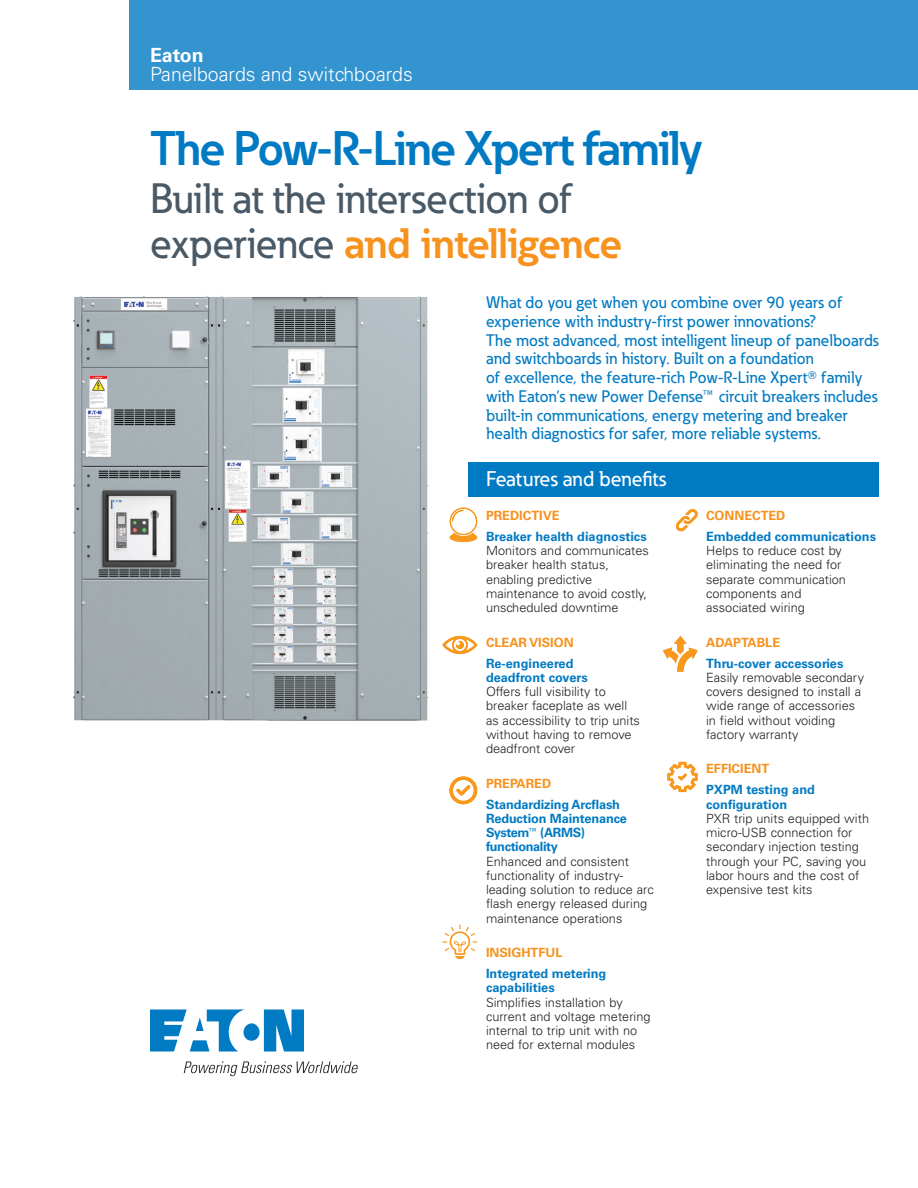
<style>
.page{position:relative;width:918px;height:1188px;background:#fff}
.page>*{position:absolute;margin:0;border:0;box-sizing:border-box;transform-origin:0 0}
.t1{font:700 48px "Eaton";letter-spacing:-.04em;color:#007ac3}
.t2{font:500 42px/45px "Eaton";letter-spacing:-.01em;color:#495966}
.t3{font:500 21px "Eaton";color:#fff}
.t4{font:300 19.5px "Univers LT Std";color:#fff}
.t5{font:700 19.5px "Univers LT Std";color:#fff}
.t6{font:500 16.5px/18.8px "Eaton";letter-spacing:.005em;color:#007ac3}
.t7{font:300 12.75px/14.2px "Univers LT Std";color:#231f20}
.t8{font:700 12.75px/14.2px "Univers LT Std";color:#007ac3}
.t9{font:700 12.75px "Univers LT Std";color:#f7921e}
.s1{font-weight:700;color:#f7921e}
.s2{font-family:"Universal Newswith Comm Pi";font-weight:400}
</style>
<div class="page">
<div style="left:468px;top:462px;width:411px;height:35px;background:#007ac3"></div>
<img style="left:73px;top:295px;width:356px;height:426px">
<svg style="left:442px;top:924px;width:36px;height:36px"></svg>
<svg style="left:449px;top:507px;width:29px;height:35px"></svg>
<svg style="left:667px;top:761px;width:31px;height:32px"></svg>
<svg style="left:663px;top:636px;width:35px;height:36px"></svg>
<svg style="left:675px;top:509px;width:23px;height:23px"></svg>
<svg style="left:442px;top:635px;width:36px;height:20px"></svg>
<svg style="left:449px;top:776px;width:29px;height:29px"></svg>
<div style="left:129px;top:0;width:789px;height:90px;background:#3394cf"></div>
<svg style="left:150px;top:1010px;width:154px;height:42px"></svg>
<svg style="left:184px;top:1061px;width:174px;height:15px"></svg>
<h3 class="t5" style="left:150px;top:43px;width:55px">Eaton</h3>
<h3 class="t4" style="left:150px;top:62px;width:264px">Panelboards and switchboards</h3>
<h1 class="t1" style="left:150px;top:118px;width:554px">The Pow-R-Line Xpert family</h1>
<h2 class="t2" style="left:150px;top:176px;width:474px">Built at the intersection of experience <span class="s1">and intelligence</span></h2>
<p class="t6" style="left:486px;top:293px;width:394px">What do you get when you combine over 90 years of experience with industry-first power innovations?<br>The most advanced, most intelligent lineup of panelboards and switchboards in history. Built on a foundation<br>of excellence, the feature-rich Pow-R-Line Xpert<span class="s2">T</span> family with Eaton’s new Power Defense<span class="s2">E</span> circuit breakers includes built-in communications, energy metering and breaker health diagnostics for safer, more reliable systems.</p>
<h3 class="t3" style="left:486px;top:466px;width:182px">Features and benefits</h3>
<p class="t9" style="left:486px;top:508px;width:75px">PREDICTIVE</p>
<p class="t8" style="left:486px;top:529px;width:162px">Breaker health diagnostics</p>
<p class="t7" style="left:486px;top:543px;width:164px">Monitors and communicates breaker health status, enabling predictive maintenance to avoid costly, unscheduled downtime</p>
<p class="t9" style="left:486px;top:635px;width:89px">CLEAR VISION</p>
<p class="t8" style="left:486px;top:656px;width:103px">Re-engineered deadfront covers</p>
<p class="t7" style="left:486px;top:684px;width:155px">Offers full visibility to breaker faceplate as well as accessibility to trip units without having to remove deadfront cover</p>
<p class="t9" style="left:486px;top:776px;width:67px">PREPARED</p>
<p class="t8" style="left:486px;top:797px;width:143px">Standardizing Arcflash<br>Reduction Maintenance<br>System<span class="s2">E</span> (ARMS) functionality</p>
<p class="t7" style="left:486px;top:854px;width:169px">Enhanced and consistent functionality of industry&shy;leading solution to reduce arc flash energy released during maintenance operations</p>
<p class="t9" style="left:486px;top:945px;width:78px">INSIGHTFUL</p>
<p class="t8" style="left:486px;top:967px;width:122px">Integrated metering capabilities</p>
<p class="t7" style="left:486px;top:995px;width:166px">Simplifies installation by current and voltage metering internal to trip unit with no need for external modules</p>
<p class="t9" style="left:706px;top:508px;width:81px">CONNECTED</p>
<p class="t8" style="left:706px;top:529px;width:171px">Embedded communications</p>
<p class="t7" style="left:706px;top:544px;width:141px">Helps to reduce cost by eliminating the need for separate communication components and associated wiring</p>
<p class="t9" style="left:706px;top:635px;width:76px">ADAPTABLE</p>
<p class="t8" style="left:706px;top:656px;width:139px">Thru-cover accessories</p>
<p class="t7" style="left:706px;top:670px;width:159px">Easily removable secondary covers designed to install a wide range of accessories in field without voiding factory warranty</p>
<p class="t9" style="left:706px;top:761px;width:65px">EFFICIENT</p>
<p class="t8" style="left:706px;top:783px;width:110px">PXPM testing and configuration</p>
<p class="t7" style="left:706px;top:811px;width:164px">PXR trip units equipped with micro-USB connection for secondary injection testing through your PC, saving you labor hours and the cost of expensive test kits</p>
</div>
